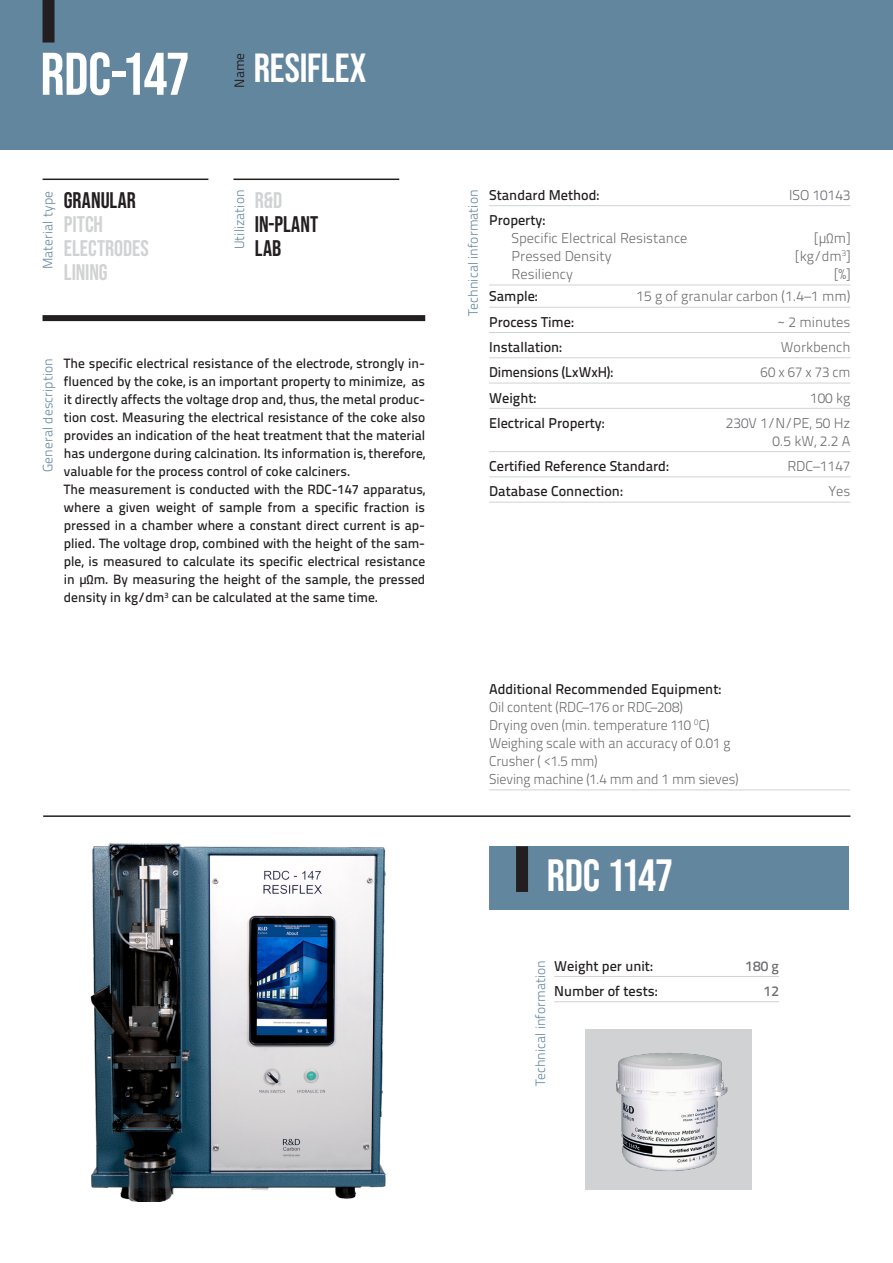
<style>
.page{position:relative;width:893px;height:1263px;background:#fff}
.page>*{position:absolute;margin:0;border:0;box-sizing:border-box;transform-origin:0 0}
.t1{font:60px "Bebas Neue";letter-spacing:-.02em;color:#fff}
.t2{font:45px "Bebas Neue";letter-spacing:-.025em;color:#fff}
.t3{font:40.5px "Bebas Neue";color:#fff}
.t4{font:22.5px/24px "Bebas Neue";color:#d1d2d4}
.t5{font:22.5px/24px "Bebas Neue";letter-spacing:.01em;color:#231f20}
.t6{font:14.25px/18px "Titillium Text 25 L 250 wt";color:#6c6d70;text-align:right}
.t7{font:14.25px "Titillium Text 25 L 600 wt";color:#231f20}
.t8{font:14.25px "Titillium Text 25 L 600 wt";color:#6c6d70}
.t9{font:13.5px/18px "Titillium Text 25 L 600 wt";color:#231f20}
.t10{font:13.5px "Titillium Text 25 L 250 wt";letter-spacing:.005em;color:#63869f}
.t11{font:13.5px "Titillium Text 25 L 400 wt";color:#231f20}
</style>
<div class="page">
<div style="left:0;top:0;width:893px;height:150px;background:#63869f"></div>
<div style="left:43px;top:0;width:12px;height:43px;background:#231f20"></div>
<hr style="left:43px;top:179px;width:165px;height:1px;background:#231f20">
<hr style="left:233px;top:179px;width:166px;height:1px;background:#231f20">
<div style="left:43px;top:315px;width:382px;height:6px;background:#231f20"></div>
<img style="left:90px;top:843px;width:296px;height:358px">
<hr style="left:489px;top:205px;width:361px;height:1px;background:#d1d2d4">
<hr style="left:489px;top:285px;width:361px;height:1px;background:#d1d2d4">
<hr style="left:489px;top:307px;width:361px;height:1px;background:#d1d2d4">
<hr style="left:489px;top:332px;width:361px;height:1px;background:#d1d2d4">
<hr style="left:489px;top:357px;width:361px;height:1px;background:#d1d2d4">
<hr style="left:489px;top:383px;width:361px;height:1px;background:#d1d2d4">
<hr style="left:489px;top:408px;width:361px;height:1px;background:#d1d2d4">
<hr style="left:489px;top:451px;width:361px;height:1px;background:#d1d2d4">
<hr style="left:489px;top:477px;width:361px;height:1px;background:#d1d2d4">
<hr style="left:489px;top:502px;width:361px;height:1px;background:#d1d2d4">
<hr style="left:43px;top:815px;width:807px;height:2px;background:#231f20">
<hr style="left:489px;top:790px;width:361px;height:1px;background:#d1d2d4">
<div style="left:489px;top:846px;width:360px;height:64px;background:#63869f"></div>
<div style="left:516px;top:846px;width:12px;height:46px;background:#231f20"></div>
<hr style="left:554px;top:976px;width:225px;height:1px;background:#d1d2d4">
<hr style="left:554px;top:1001px;width:225px;height:1px;background:#d1d2d4">
<div style="left:585px;top:1029px;width:167px;height:160px;background:#d1d2d4"></div>
<img style="left:616px;top:1053px;width:112px;height:118px">
<h1 class="t1" style="left:40px;top:40px;width:151px">RDC-147</h1>
<p class="t11" style="left:230px;top:88px;width:37px;rotate:-90deg">Name</p>
<h3 class="t3" style="left:254px;top:45px;width:114px">RESIFLEX</h3>
<p class="t10" style="left:230px;top:249px;width:61px;rotate:-90deg">Utilization</p>
<p class="t7" style="left:489px;top:184px;width:112px">Standard Method:</p>
<p class="t6" style="left:789px;top:185px;width:63px">ISO 10143</p>
<p class="t10" style="left:463px;top:316px;width:128px;rotate:-90deg">Technical information</p>
<h3 class="t5" style="left:64px;top:187px;width:74px">GRANULAR</h3>
<h3 class="t4" style="left:64px;top:212px;width:86px">PITCH<br>ELECTRODES<br>LINING</h3>
<p class="t10" style="left:38px;top:269px;width:80px;rotate:-90deg">Material type</p>
<h3 class="t4" style="left:255px;top:187px;width:29px">R&amp;D</h3>
<p class="t7" style="left:489px;top:209px;width:58px">Property:</p>
<h3 class="t5" style="left:255px;top:212px;width:65px">IN-PLANT<br>LAB</h3>
<p class="t6" style="left:796px;top:228px;width:56px">[μΩm] [kg/dm<sup>3</sup>]</p>
<p class="t6" style="left:512px;top:228px;width:177px;text-align:left">Specific Electrical Resistance<br>Pressed Density<br>Resiliency</p>
<p class="t6" style="left:834px;top:264px;width:18px">[%]</p>
<p class="t7" style="left:489px;top:286px;width:50px">Sample:</p>
<p class="t6" style="left:637px;top:287px;width:215px">15 g of granular carbon (1.4–1 mm)</p>
<p class="t7" style="left:489px;top:311px;width:86px">Process Time:</p>
<p class="t6" style="left:778px;top:312px;width:74px">~ 2 minutes</p>
<p class="t7" style="left:489px;top:336px;width:74px">Installation:</p>
<p class="t6" style="left:781px;top:337px;width:71px">Workbench</p>
<p class="t7" style="left:489px;top:361px;width:126px">Dimensions (LxWxH):</p>
<p class="t6" style="left:761px;top:363px;width:91px">60 x 67 x 73 cm</p>
<p class="t7" style="left:489px;top:387px;width:49px">Weight:</p>
<p class="t6" style="left:810px;top:388px;width:42px">100 kg</p>
<p class="t7" style="left:489px;top:412px;width:117px">Electrical Property:</p>
<p class="t6" style="left:726px;top:413px;width:126px">230V 1/N/PE, 50 Hz<br>0.5 kW, 2.2 A</p>
<p class="t7" style="left:489px;top:455px;width:181px">Certified Reference Standard:</p>
<p class="t6" style="left:787px;top:456px;width:65px">RDC–1147</p>
<p class="t7" style="left:489px;top:481px;width:135px">Database Connection:</p>
<p class="t6" style="left:828px;top:482px;width:23px">Yes</p>
<p class="t9" style="left:64px;top:354px;width:363px">The specific electrical resistance of the electrode, strongly in&shy;fluenced by the coke, is an important property to minimize, as it directly affects the voltage drop and, thus, the metal produc&shy;tion cost. Measuring the electrical resistance of the coke also provides an indication of the heat treatment that the material has undergone during calcination. Its information is, therefore, valuable for the process control of coke calciners.<br>The measurement is conducted with the RDC-147 apparatus, where a given weight of sample from a specific fraction is pressed in a chamber where a constant direct current is ap&shy;plied. The voltage drop, combined with the height of the sam&shy;ple, is measured to calculate its specific electrical resistance in µΩm. By measuring the height of the sample, the pressed density in kg/dm<sup>3</sup> can be calculated at the same time.</p>
<p class="t10" style="left:38px;top:472px;width:115px;rotate:-90deg">General description</p>
<p class="t7" style="left:489px;top:678px;width:234px">Additional Recommended Equipment:</p>
<p class="t6" style="left:489px;top:697px;width:251px;text-align:left">Oil content (RDC–176 or RDC–208)<br>Drying oven (min. temperature 110 <sup>0</sup>C)<br>Weighing scale with an accuracy of 0.01 g Crusher ( &lt;1.5 mm)<br>Sieving machine (1.4 mm and 1 mm sieves)</p>
<h2 class="t2" style="left:547px;top:850px;width:128px">RDC 1147</h2>
<p class="t10" style="left:530px;top:1086px;width:128px;rotate:-90deg">Technical information</p>
<p class="t7" style="left:554px;top:955px;width:100px">Weight per unit:</p>
<p class="t8" style="left:746px;top:955px;width:35px">180 g</p>
<p class="t7" style="left:554px;top:980px;width:105px">Number of tests:</p>
<p class="t8" style="left:764px;top:980px;width:17px">12</p>
</div>
